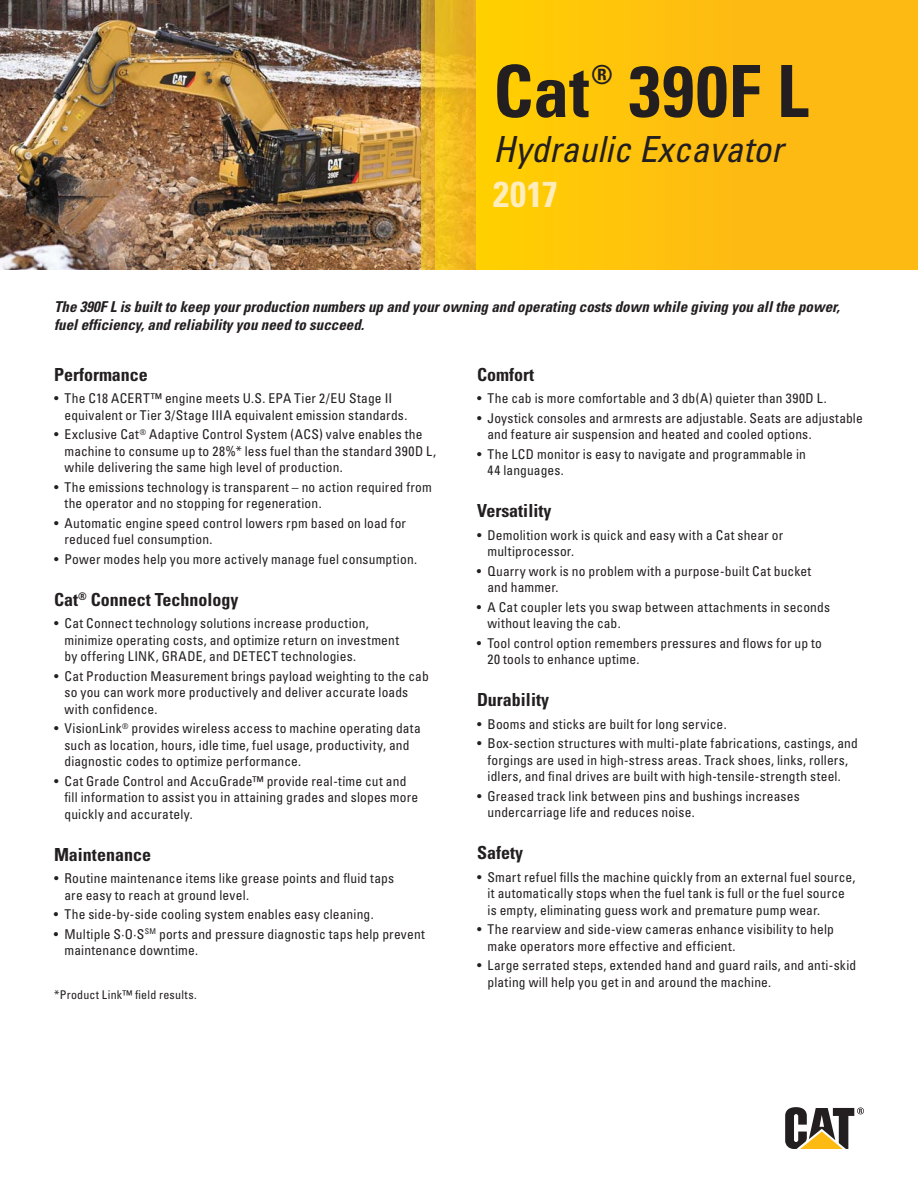
<style>
.page{position:relative;width:918px;height:1188px;background:#fff}
.page>*{position:absolute;margin:0;border:0;box-sizing:border-box;transform-origin:0 0}
.t1{font:700 condensed 72px "Univers LT Std";letter-spacing:.01em;color:#231f20}
.t2{font:italic condensed 36px/45px "Univers LT Std";color:#231f20}
.t3{font:700 condensed 26.25px "Univers LT Std";color:#231f20}
.t4{font:700 condensed 18px "Univers LT Std";color:#231f20}
.t5{font:italic 700 condensed 15px/18px "Univers LT Std";color:#231f20}
.t6{font:condensed 13.5px/16.5px "Univers LT Std";letter-spacing:.015em;color:#231f20}
.t7{font:condensed 12px "Univers LT Std";letter-spacing:.02em;color:#231f20}
.s1{font-weight:700;font-style:normal;color:#ffedbc}
.s2{font-weight:700;font-style:normal;color:#ffecbb}
</style>
<div class="page">
<img style="left:0;top:0;width:435px;height:270px">
<svg style="left:475px;top:0;width:443px;height:270px;background:#fdc00d"></svg>
<svg style="left:435px;top:0;width:40px;height:270px;background:#efba20"></svg>
<div style="left:494px;top:182px;width:62px;height:25px;background:#ffcc03"></div>
<svg style="left:785px;top:1107px;width:79px;height:42px"></svg>
<p class="t1" style="left:493px;top:57px;width:98px">Cat</p>
<p class="t3" style="left:591px;top:62px;width:23px">®</p>
<p class="t1" style="left:629px;top:57px;width:181px">390F L</p>
<p class="t2" style="left:493px;top:129px;width:291px">Hydraulic Excavator<br><span class="s1">20</span><span class="s2">17</span></p>
<h5 class="t5" style="left:54px;top:299px;width:787px">The 390F L is built to keep your production numbers up and your owning and operating costs down while giving you all the power, fuel efficiency, and reliability you need to succeed.</h5>
<p class="t4" style="left:54px;top:366px;width:95px">Performance</p>
<p class="t6" style="left:65px;top:391px;width:344px;text-indent:-11px">• The C18 ACER T ™ engine meets U.S. EPA T ier 2 / EU Stage II equivalent or Tier 3 /S tage IIIA equivalent emission standards.</p>
<p class="t6" style="left:65px;top:427px;width:373px;text-indent:-11px">• E xclusive Cat <sup>®</sup> Adaptive Control Sys tem (ACS) valve enables the machine to consume up to 2 8%* less fuel than the standard 3 9 0D L , while delivering the same high level of production.</p>
<p class="t6" style="left:65px;top:479px;width:369px;text-indent:-11px">• The emissions technology is transparent – no action required from the operator and no stopping for regeneration.</p>
<p class="t6" style="left:65px;top:515px;width:343px;text-indent:-11px">• Automatic engine speed control lowers rpm based on load for reduced fuel consumption.</p>
<p class="t6" style="left:54px;top:551px;width:365px">• Power modes help you more actively manage fuel consumption.</p>
<h4 class="t4" style="left:54px;top:591px;width:186px">Cat<sup>®</sup> Connect Technology</h4>
<p class="t6" style="left:65px;top:616px;width:336px;text-indent:-11px">• Cat Connect technology solutions increase production, minimize operating costs, and optimize return on investment by of fering L INK , GR A DE, and DE TEC T technologies.</p>
<p class="t6" style="left:65px;top:668px;width:366px;text-indent:-11px">• Cat Production Measurement brings payload weighting to the cab so you can work more productively and deliver accurate loads with confidence.</p>
<p class="t6" style="left:65px;top:721px;width:358px;text-indent:-11px">• VisionL ink <sup>®</sup> provides wireless access to machine operating data such as location, hours, idle time, fuel usage, productivit y, and diagnos tic codes to optimize per formance.</p>
<p class="t6" style="left:65px;top:773px;width:355px;text-indent:-11px">• Cat Grade Control and AccuGrade™ provide real-time cut and fill information to assist you in at taining grades and slopes more quickly and accurately.</p>
<h4 class="t4" style="left:54px;top:846px;width:99px">Maintenance</h4>
<p class="t6" style="left:64px;top:871px;width:331px;text-indent:-10px">• Routine maintenance items like grease points and fluid taps are easy to reach at ground level.</p>
<p class="t6" style="left:54px;top:907px;width:321px">• The side-by-side cooling system enables easy cleaning.</p>
<p class="t6" style="left:65px;top:926px;width:362px;text-indent:-11px">• Multiple S∙O∙S<sup>SM</sup> por ts and pressure diagnostic taps help prevent maintenance downtime.</p>
<p class="t7" style="left:54px;top:989px;width:144px">*Product Link™ field results.</p>
<h4 class="t4" style="left:477px;top:366px;width:59px">Comfort</h4>
<p class="t6" style="left:477px;top:391px;width:351px">• The cab is more comfor table and 3 db(A) quieter than 3 9 0D L .</p>
<p class="t6" style="left:488px;top:410px;width:377px;text-indent:-11px">• Joystick consoles and armrests are adjustable. Seats are adjustable and feature air suspension and heated and cooled options.</p>
<p class="t6" style="left:488px;top:446px;width:320px;text-indent:-11px">• The LCD monitor is easy to navigate and programmable in<br>4 4 languages.</p>
<h4 class="t4" style="left:477px;top:502px;width:76px">Versatility</h4>
<p class="t6" style="left:487px;top:527px;width:297px;text-indent:-10px">• Demolition work is quick and easy with a Cat shear or multiprocessor.</p>
<p class="t6" style="left:487px;top:563px;width:325px;text-indent:-10px">• Quarr y work is no problem with a purpose-built Cat bucket and hammer.</p>
<p class="t6" style="left:487px;top:599px;width:344px;text-indent:-11px">• A Cat coupler lets you swap bet ween at tachments in seconds without leaving the cab.</p>
<p class="t6" style="left:487px;top:635px;width:336px;text-indent:-11px">• Tool control option remembers pressures and flows for up to<br>20 tools to enhance uptime.</p>
<h4 class="t4" style="left:477px;top:691px;width:73px">Durability</h4>
<p class="t6" style="left:477px;top:716px;width:251px">• Booms and sticks are built for long ser vice.</p>
<p class="t6" style="left:477px;top:736px;width:382px;text-align:center">• Box-section structures with multi-plate fabrications, castings, and forgings are used in high-stress areas. Track shoes, links, rollers, idlers, and final drives are built with high-tensile-strength steel.</p>
<p class="t6" style="left:488px;top:788px;width:314px;text-indent:-11px">• Greased track link bet ween pins and bushings increases undercarriage life and reduces noise.</p>
<h4 class="t4" style="left:477px;top:844px;width:48px">Safety</h4>
<p class="t6" style="left:488px;top:869px;width:369px;text-indent:-11px">• Smar t refuel fills the machine quickly from an ex ternal fuel source, it automatically s tops when the fuel tank is full or the fuel source is empt y, eliminating guess work and premature pump wear.</p>
<p class="t6" style="left:488px;top:922px;width:348px;text-indent:-11px">• The rearview and side-view cameras enhance visibilit y to help make operators more ef fective and ef ficient .</p>
<p class="t6" style="left:488px;top:958px;width:370px;text-indent:-11px">• Large serrated steps, ex tended hand and guard rails, and anti-skid plating will help you get in and around the machine.</p>
</div>
